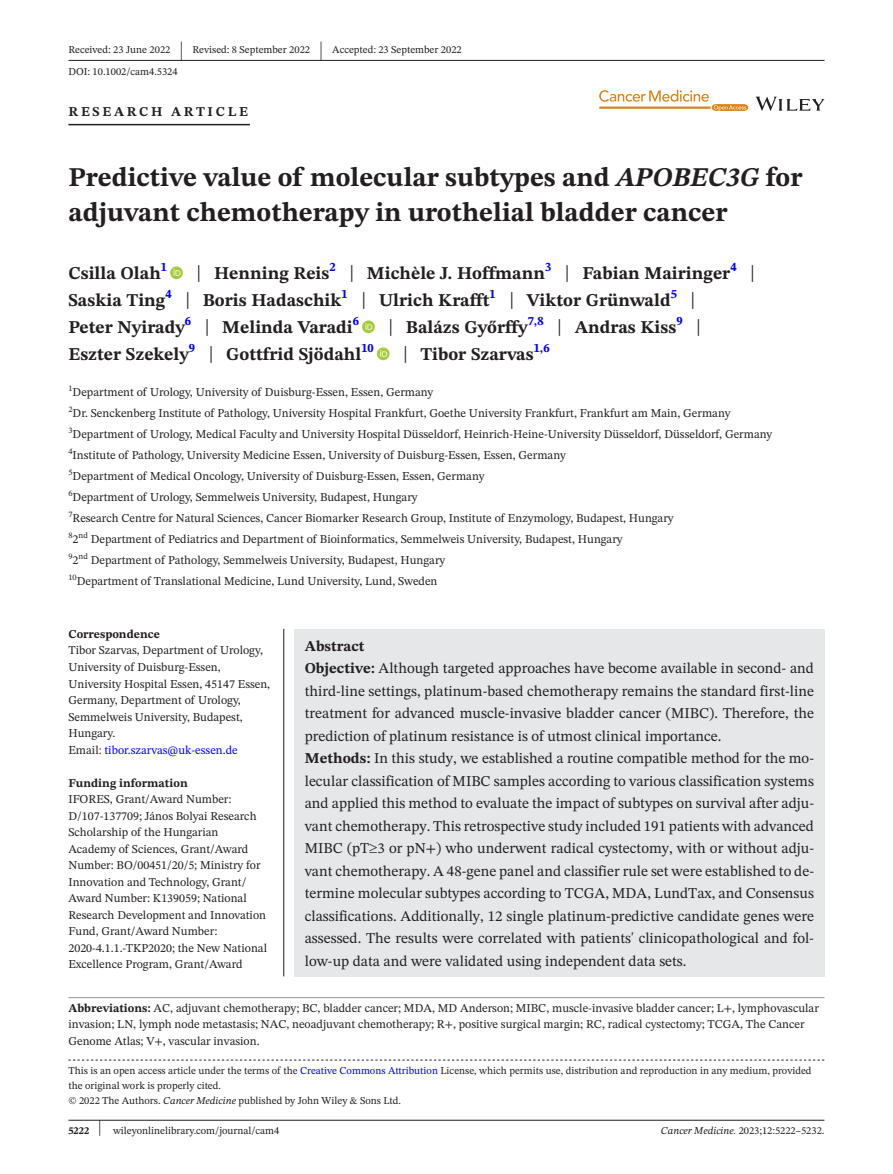
<style>
.page{position:relative;width:893px;height:1174px;background:#fff}
.page>*{position:absolute;margin:0;border:0;box-sizing:border-box;transform-origin:0 0}
.t1{font:700 27px/34.5px "STIX Two Text";color:#231f20}
.t2{font:25.65px "STIX Two Text";color:#231f20;scale:.49 1}
.t3{font:700 18px/27px "STIX Two Text";color:#231f20}
.t4{font:15px/22.5px "STIX Two Text";color:#231f20}
.t5{font:700 13.5px "STIX Two Text";letter-spacing:.2em;color:#231f20}
.t6{font:12px/16.5px "STIX Two Text";color:#231f20}
.t7{font:700 12px "STIX Two Text";color:#231f20}
.t8{font:10.5px/15px "STIX Two Text";color:#231f20}
.t9{font:8.4px "STIX Two Text";color:#231f20}
.s1{font-style:italic}
.s2{font-weight:400;font-size:23.4px}
.s3{color:#00f}
.s4{font-weight:700}
.s5{font-family:"STIX"}
.s6{font-size:22.2px}
</style>
<div class="page">
<hr style="left:68px;top:1119px;width:756px;height:1px;background:#231f20">
<svg style="left:756px;top:97px;width:68px;height:14px"></svg>
<svg style="left:599px;top:90px;width:149px;height:21px"></svg>
<hr style="left:68px;top:60px;width:756px;height:1px;background:#231f20">
<hr style="left:68px;top:124px;width:182px;height:1px;background:#231f20">
<svg style="left:170px;top:266px;width:13px;height:13px"></svg>
<svg style="left:174px;top:269px;width:6px;height:7px"></svg>
<svg style="left:362px;top:320px;width:13px;height:13px"></svg>
<svg style="left:365px;top:323px;width:7px;height:7px"></svg>
<svg style="left:377px;top:347px;width:13px;height:13px"></svg>
<svg style="left:380px;top:350px;width:7px;height:7px"></svg>
<svg style="left:68px;top:1059px;width:756px;height:1px"></svg>
<hr style="left:68px;top:997px;width:756px;height:1px;background:#939598">
<div style="left:294px;top:629px;width:530px;height:347px;background:#e6e7e9"></div>
<hr style="left:283px;top:629px;width:1px;height:347px;background:#231f20">
<p class="t8" style="left:68px;top:42px;width:103px">Received: 23 June 2022</p>
<h2 class="t2" style="left:180px;top:32px;width:8px">|</h2>
<p class="t8" style="left:193px;top:42px;width:119px">Revised: 8 September 2022</p>
<h2 class="t2" style="left:319px;top:32px;width:8px">|</h2>
<p class="t8" style="left:332px;top:42px;width:131px">Accepted: 23 September 2022</p>
<p class="t8" style="left:68px;top:64px;width:111px">DOI: 10.1002/cam4.5324</p>
<p class="t5" style="left:68px;top:101px;width:181px">RESEARCH ARTICLE</p>
<h1 class="t1" style="left:68px;top:161px;width:735px">Predictive value of molecular subtypes and <span class="s1">APOBEC3G</span> for adjuvant chemotherapy in urothelial bladder cancer</h1>
<h3 class="t3" style="left:68px;top:260px;width:100px">Csilla Olah<sup>1</sup></h3>
<h3 class="t3" style="left:68px;top:260px;width:688px;text-indent:128px"><span class="s2">|</span> Henning Reis<sup>2</sup> <span class="s2">|</span> Michèle J. Hoffmann<sup>3</sup> <span class="s2">|</span> Fabian Mairinger<sup>4</sup> <span class="s2">|<br></span>Saskia Ting<sup>4</sup> <span class="s2">|</span> Boris Hadaschik<sup>1</sup> <span class="s2">|</span> Ulrich Krafft<sup>1</sup> <span class="s2">|</span> Viktor Grünwald<sup>5</sup> <span class="s2">|<br></span>Peter Nyirady<sup>6</sup> <span class="s2">|</span> Melinda Varadi<sup>6</sup></h3>
<h3 class="t3" style="left:388px;top:314px;width:314px"><span class="s2">|</span> Balázs Győrffy<sup>7,8</sup> <span class="s2">|</span> Andras Kiss<sup>9</sup> <span class="s2">|</span></h3>
<h3 class="t3" style="left:68px;top:341px;width:307px">Eszter Szekely<sup>9</sup> <span class="s2">|</span> Gottfrid Sjödahl<sup>10</sup></h3>
<h3 class="t3" style="left:403px;top:341px;width:148px"><span class="s2">|</span> Tibor Szarvas<sup>1,6</sup></h3>
<p class="t6" style="left:68px;top:384px;width:366px"><sup>1</sup>Department of Urology, University of Duisburg-Essen, Essen, Germany</p>
<p class="t9" style="left:68px;top:403px;width:6px">2</p>
<p class="t6" style="left:73px;top:405px;width:659px">Dr. Senckenberg Institute of Pathology, University Hospital Frankfurt, Goethe University Frankfurt, Frankfurt am Main, Germany</p>
<p class="t9" style="left:68px;top:424px;width:6px">3</p>
<p class="t6" style="left:73px;top:426px;width:701px">Department of Urology, Medical Faculty and University Hospital Düsseldorf, Heinrich-Heine-University Düsseldorf, Düsseldorf, Germany</p>
<p class="t9" style="left:68px;top:445px;width:6px">4</p>
<p class="t6" style="left:73px;top:447px;width:495px">Institute of Pathology, University Medicine Essen, University of Duisburg-Essen, Essen, Germany</p>
<p class="t9" style="left:68px;top:466px;width:6px">5</p>
<p class="t6" style="left:73px;top:468px;width:413px">Department of Medical Oncology, University of Duisburg-Essen, Essen, Germany</p>
<p class="t9" style="left:68px;top:487px;width:6px">6</p>
<p class="t6" style="left:73px;top:489px;width:347px">Department of Urology, Semmelweis University, Budapest, Hungary</p>
<p class="t9" style="left:68px;top:508px;width:6px">7</p>
<p class="t6" style="left:73px;top:510px;width:603px">Research Centre for Natural Sciences, Cancer Biomarker Research Group, Institute of Enzymology, Budapest, Hungary</p>
<p class="t9" style="left:68px;top:529px;width:6px">8</p>
<p class="t6" style="left:73px;top:531px;width:7px">2</p>
<p class="t9" style="left:79px;top:529px;width:11px">nd</p>
<p class="t6" style="left:91px;top:531px;width:533px">Department of Pediatrics and Department of Bioinformatics, Semmelweis University, Budapest, Hungary</p>
<p class="t9" style="left:79px;top:550px;width:11px">nd</p>
<p class="t6" style="left:91px;top:552px;width:356px">Department of Pathology, Semmelweis University, Budapest, Hungary</p>
<p class="t9" style="left:68px;top:550px;width:6px">9</p>
<p class="t6" style="left:73px;top:552px;width:7px">2</p>
<p class="t9" style="left:68px;top:571px;width:10px">10</p>
<p class="t6" style="left:77px;top:573px;width:362px">Department of Translational Medicine, Lund University, Lund, Sweden</p>
<p class="t7" style="left:68px;top:625px;width:93px">Correspondence</p>
<p class="t6" style="left:68px;top:642px;width:203px">Tibor Szarvas, Department of Urology,<br>University of Duisburg-Essen,<br>University Hospital Essen, 45147 Essen,<br>Germany, Department of Urology,<br>Semmelweis University, Budapest,<br>Hungary.<br>Email: <span class="s3">tibor.szarvas@uk-essen.de</span></p>
<p class="t7" style="left:68px;top:774px;width:121px">Funding information</p>
<p class="t6" style="left:68px;top:790px;width:200px">IFORES, Grant/Award Number:<br>D/107-137709; János Bolyai Research Scholarship of the Hungarian Academy of Sciences, Grant/Award Number: BO/00451/20/5; Ministry for Innovation and Technology, Grant/ Award Number: K139059; National Research Development and Innovation Fund, Grant/Award Number:<br>2020-4.1.1.-TKP2020; the New National Excellence Program, Grant/Award</p>
<p class="t4" style="left:305px;top:634px;width:511px"><span class="s4">Abstract<br>Objective:</span> Although targeted approaches have become available in second- and third-line settings, platinum-based chemotherapy remains the standard first-line treatment for advanced muscle-invasive bladder cancer (MIBC). Therefore, the prediction of platinum resistance is of utmost clinical importance.<br><span class="s4">Methods:</span> In this study, we established a routine compatible method for the mo&shy;lecular classification of MIBC samples according to various classification systems and applied this method to evaluate the impact of subtypes on survival after adju&shy;vant chemotherapy. This retrospective study included 191 patients with advanced MIBC (pT≥3 or pN<span class="s5">+</span>) who underwent radical cystectomy, with or without adju&shy;vant chemotherapy. A 48-gene panel and classifier rule set were established to de&shy;termine molecular subtypes according to TCGA, MDA, LundTax, and Consensus classifications. Additionally, 12 single platinum-predictive candidate genes were assessed. The results were correlated with patients' clinicopathological and fol&shy;low-up data and were validated using independent data sets.</p>
<p class="t6" style="left:68px;top:999px;width:752px"><span class="s4">Abbreviations:</span> AC, adjuvant chemotherapy; BC, bladder cancer; MDA, MD Anderson; MIBC, muscle-invasive bladder cancer; L<span class="s5">+</span>, lymphovascular invasion; LN, lymph node metastasis; NAC, neoadjuvant chemotherapy; R<span class="s5">+</span>, positive surgical margin; RC, radical cystectomy; TCGA, The Cancer<br>Genome Atlas; V<span class="s5">+</span>, vascular invasion.</p>
<p class="t8" style="left:68px;top:1063px;width:745px">This is an open access article under the terms of the <span class="s3">Creative Commons Attribution</span> License, which permits use, distribution and reproduction in any medium, provided the original work is properly cited.<br>© 2022 The Authors. <span class="s1">Cancer Medicine</span> published by John Wiley &amp; Sons Ltd.</p>
<p class="t8" style="left:68px;top:1123px;width:212px"><span class="s4">5222</span> <span class="s6">|</span> wileyonlinelibrary.com/journal/cam4</p>
<p class="t8" style="left:661px;top:1123px;width:165px"><span class="s1">Cancer Medicine.</span> 2023;12:5222–5232.</p>
</div>
